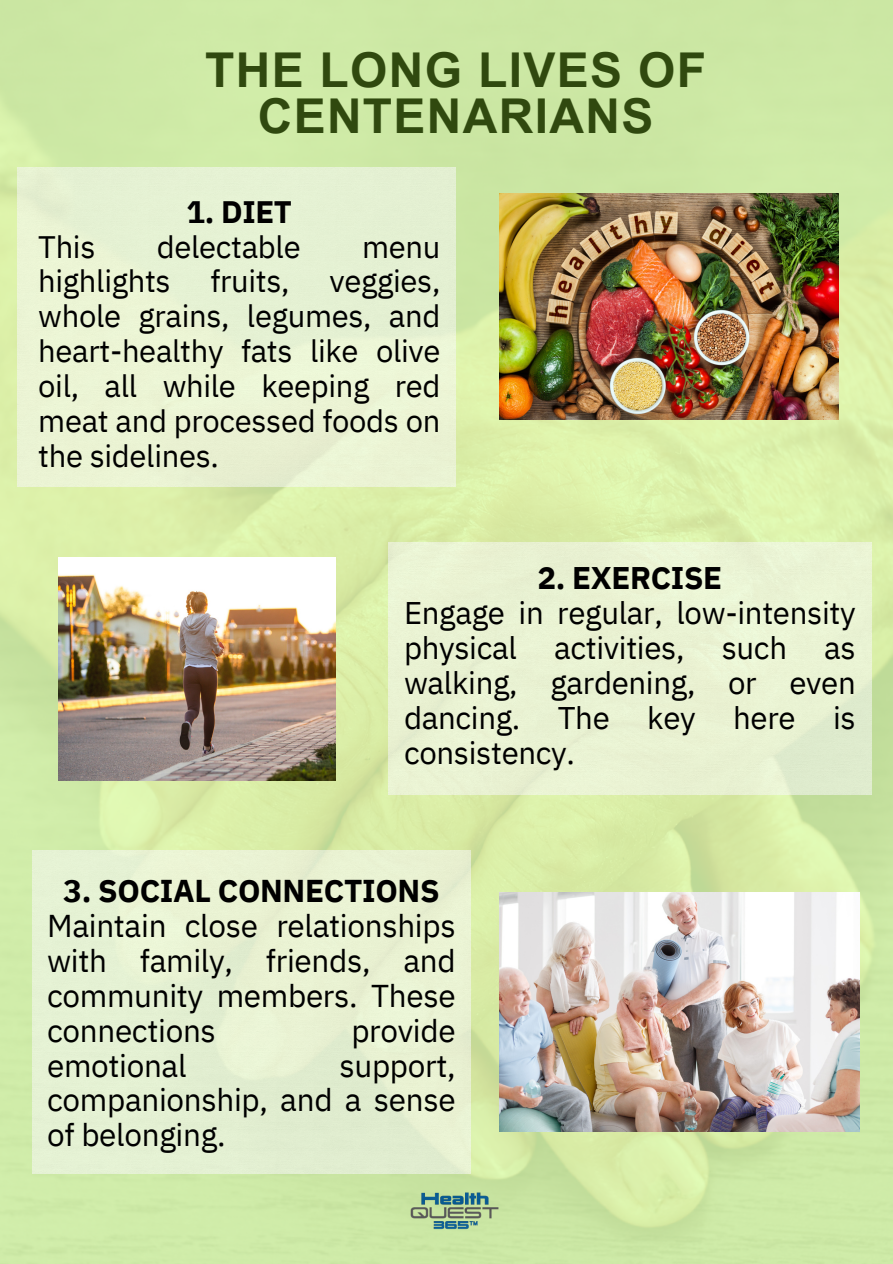
<style>
.page{position:relative;width:893px;height:1264px;background:#fff}
.page>*{position:absolute;margin:0;border:0;box-sizing:border-box;transform-origin:0 0}
.t1{font:700 48px/46.2px "Arial MT Pro";letter-spacing:.025em;color:#30490f;text-align:center}
.t2{font:31.5px/34.8px "IBM Plex Sans";letter-spacing:-.01em;color:#000;text-align:justify}
.t3{font:700 31.5px "IBM Plex Sans";letter-spacing:-.01em;color:#000}
.t4{font:31.2px/34.8px "IBM Plex Sans";letter-spacing:-.01em;color:#000;text-align:justify}
.t5{font:700 31.2px "IBM Plex Sans";letter-spacing:-.01em;color:#000}
.t6{font:31.05px/34.8px "IBM Plex Sans";letter-spacing:-.01em;color:#000;text-align:justify}
.t7{font:700 31.05px "IBM Plex Sans";color:#000}
</style>
<div class="page">
<img style="left:0;top:0;width:892px;height:1263px">
<div style="left:18px;top:168px;width:437px;height:318px;background:#e9f2d3"></div>
<div style="left:388px;top:542px;width:483px;height:252px;background:#eaf2d3"></div>
<div style="left:32px;top:850px;width:438px;height:323px;background:#e6f1d3"></div>
<img style="left:500px;top:193px;width:338px;height:226px">
<img style="left:58px;top:557px;width:277px;height:223px">
<img style="left:500px;top:893px;width:359px;height:238px">
<p class="t1" style="left:205px;top:53px;width:502px">THE LONG LIVES OF<br>CENTENARIANS</p>
<p class="t7" style="left:187px;top:191px;width:107px">1. DIET</p>
<p class="t6" style="left:38px;top:228px;width:59px">This</p>
<p class="t6" style="left:157px;top:228px;width:145px">delectable</p>
<p class="t6" style="left:362px;top:228px;width:80px">menu</p>
<p class="t6" style="left:38px;top:263px;width:134px">highlights</p>
<p class="t6" style="left:210px;top:263px;width:81px">fruits,</p>
<p class="t6" style="left:38px;top:263px;width:403px;text-indent:291px">veggies, whole grains, legumes, and heart-healthy fats like olive oil, all while keeping red meat and processed foods on the sidelines.</p>
<p class="t5" style="left:537px;top:557px;width:186px">2. EXERCISE</p>
<p class="t4" style="left:404px;top:595px;width:453px">Engage in regular, low-intensity physical activities, such as walking, gardening, or even dancing. The key here is consistency.</p>
<p class="t3" style="left:63px;top:869px;width:378px">3. SOCIAL CONNECTIONS</p>
<p class="t2" style="left:47px;top:907px;width:410px">Maintain close relationships with family, friends, and community members. These connections</p>
<p class="t2" style="left:351px;top:1012px;width:106px">provide</p>
<p class="t2" style="left:47px;top:1047px;width:141px">emotional</p>
<p class="t2" style="left:47px;top:1047px;width:410px;text-indent:292px">support, companionship, and a sense of belonging.</p>
</div>
